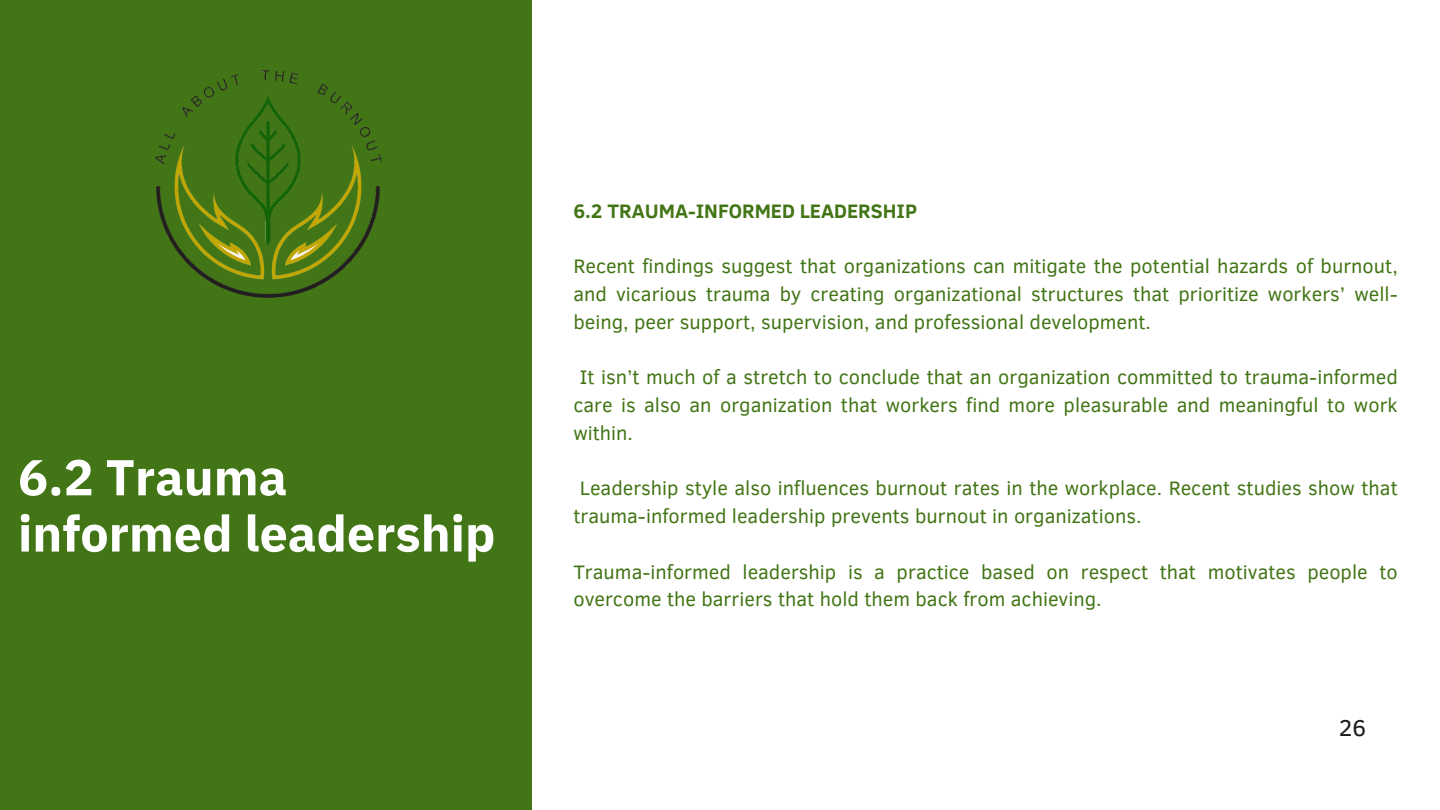
<style>
.page{position:relative;width:1440px;height:810px;background:#fff}
.page>*{position:absolute;margin:0;border:0;box-sizing:border-box;transform-origin:0 0}
.t1{font:700 50.3px/56.2px "IBM Plex Sans";color:#fff}
.t2{font:23.5px "Clear Sans";color:#1b1b1b}
.t3{font:20px/27.8px "Clear Sans";color:#427515;text-align:justify}
.t4{font:700 20px "Clear Sans";color:#427515}
</style>
<div class="page">
<div style="left:0;top:0;width:531px;height:810px;background:#427515"></div>
<img style="left:156px;top:70px;width:226px;height:227px">
<p class="t1" style="left:18px;top:448px;width:479px">6.2 Trauma informed leadership</p>
<p class="t4" style="left:573px;top:196px;width:345px">6.2 TRAUMA-INFORMED LEADERSHIP</p>
<p class="t3" style="left:573px;top:251px;width:826px">Recent findings suggest that organizations can mitigate the potential hazards of burnout, and vicarious trauma by creating organizational structures that prioritize workers’ well&shy;being, peer support, supervision, and professional development.</p>
<p class="t3" style="left:573px;top:362px;width:826px;text-indent:7px">It isn’t much of a stretch to conclude that an organization committed to trauma-informed care is also an organization that workers find more pleasurable and meaningful to work within.</p>
<p class="t3" style="left:573px;top:473px;width:826px;text-indent:7px">Leadership style also influences burnout rates in the workplace. Recent studies show that trauma-informed leadership prevents burnout in organizations.</p>
<p class="t3" style="left:573px;top:557px;width:826px">Trauma-informed leadership is a practice based on respect that motivates people to overcome the barriers that hold them back from achieving.</p>
<p class="t2" style="left:1339px;top:711px;width:29px">26</p>
</div>
